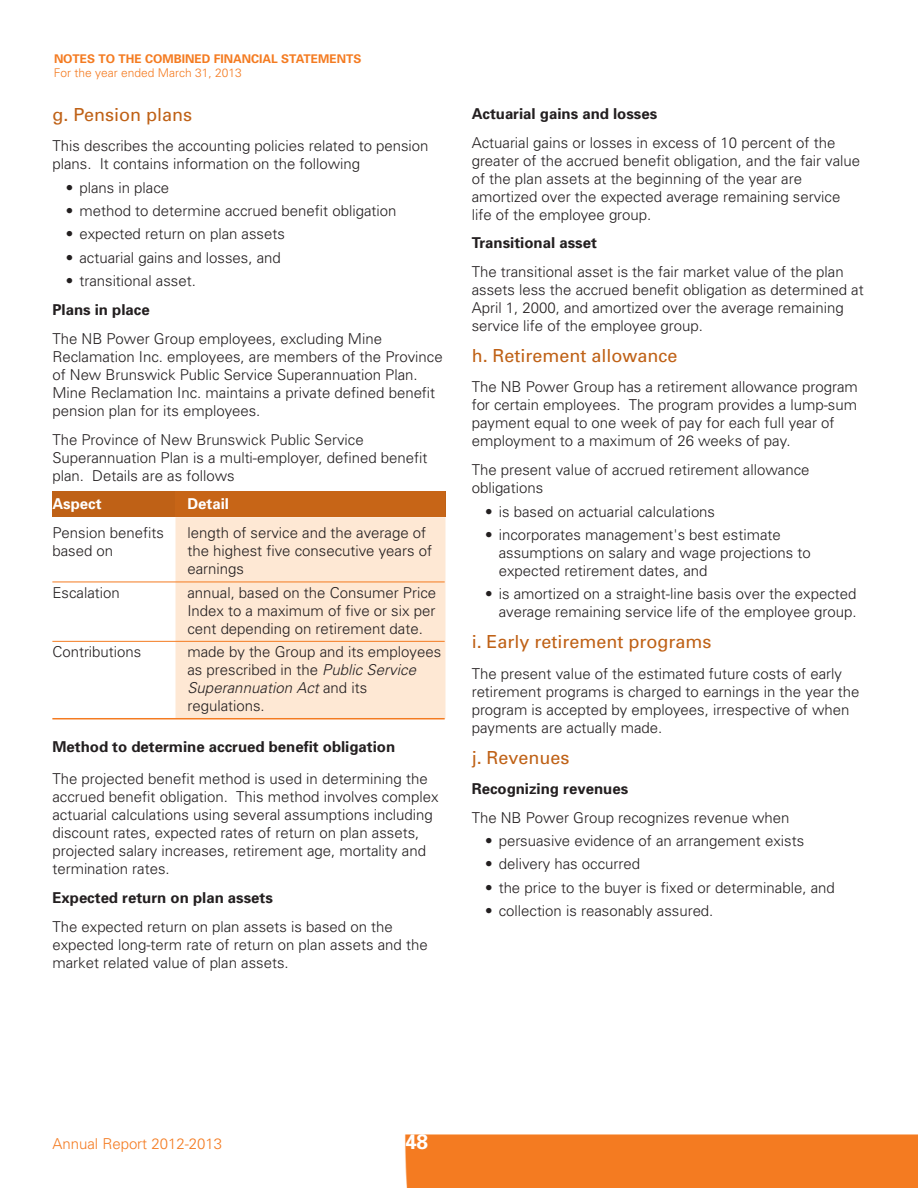
<style>
.page{position:relative;width:918px;height:1188px;background:#fff}
.page>*{position:absolute;margin:0;border:0;box-sizing:border-box;transform-origin:0 0}
.t1{font:700 21px "Univers";color:#fff}
.t2{font:18px "Univers";color:#bf6116}
.t3{font:300 15px/18px "Univers";color:#231f20}
.t4{font:700 15px "Univers";color:#231f20}
.t5{font:300 15px "Univers";color:#f47b21}
.t6{font:700 15px "Univers";color:#fff}
.t7{font:700 12px "Univers";color:#f47b21}
.t8{font:300 12px "Univers";color:#f47b21}
.s1{font-style:italic}
</style>
<div class="page">
<div style="left:52px;top:491px;width:393px;height:26px;background:#bf6116"></div>
<div style="left:176px;top:491px;width:270px;height:228px;background:#fee8d4"></div>
<div style="left:176px;top:491px;width:269px;height:26px;background:#c76517"></div>
<div style="left:405px;top:1134px;width:513px;height:54px;background:#f47b21"></div>
<hr style="left:52px;top:582px;width:393px;height:1px;background:#f47b21">
<hr style="left:52px;top:641px;width:393px;height:1px;background:#f47b21">
<hr style="left:52px;top:718px;width:393px;height:1px;background:#f47b21">
<p class="t7" style="left:54px;top:54px;width:309px">NOTES TO THE COMBINED FINANCIAL STATEMENTS</p>
<p class="t8" style="left:54px;top:68px;width:189px">For the year ended March 31, 2013</p>
<p class="t2" style="left:52px;top:108px;width:141px">g. Pension plans</p>
<p class="t3" style="left:52px;top:138px;width:378px">This describes the accounting policies related to pension plans. It contains information on the following</p>
<p class="t3" style="left:66px;top:180px;width:105px">• plans in place</p>
<p class="t3" style="left:66px;top:203px;width:332px">• method to determine accrued benefit obligation</p>
<p class="t3" style="left:66px;top:226px;width:221px">• expected return on plan assets</p>
<p class="t3" style="left:66px;top:250px;width:216px">• actuarial gains and losses, and</p>
<p class="t3" style="left:66px;top:273px;width:132px">• transitional asset.</p>
<p class="t4" style="left:52px;top:304px;width:99px">Plans in place</p>
<p class="t3" style="left:52px;top:331px;width:392px">The NB Power Group employees, excluding Mine Reclamation Inc. employees, are members of the Province of New Brunswick Public Service Superannuation Plan.<br>Mine Reclamation Inc. maintains a private defined benefit pension plan for its employees.</p>
<p class="t3" style="left:52px;top:432px;width:377px">The Province of New Brunswick Public Service<br>Superannuation Plan is a multi-employer, defined benefit plan. Details are as follows</p>
<p class="t6" style="left:52px;top:499px;width:51px">Aspect</p>
<p class="t6" style="left:187px;top:499px;width:43px">Detail</p>
<p class="t3" style="left:52px;top:525px;width:113px">Pension benefits</p>
<p class="t3" style="left:187px;top:525px;width:240px">length of service and the average of</p>
<p class="t3" style="left:52px;top:543px;width:62px">based on</p>
<p class="t3" style="left:187px;top:543px;width:246px">the highest five consecutive years of earnings</p>
<p class="t3" style="left:52px;top:585px;width:69px">Escalation</p>
<p class="t3" style="left:187px;top:585px;width:250px;text-align:justify">annual, based on the Consumer Price Index to a maximum of five or six per cent depending on retirement date.</p>
<p class="t3" style="left:52px;top:644px;width:91px">Contributions</p>
<p class="t3" style="left:187px;top:644px;width:255px">made by the Group and its employees as prescribed in the <span class="s1">Public Service<br>Superannuation Act</span> and its regulations.</p>
<p class="t4" style="left:52px;top:742px;width:344px">Method to determine accrued benefit obligation</p>
<p class="t3" style="left:52px;top:771px;width:388px">The projected benefit method is used in determining the accrued benefit obligation. This method involves complex actuarial calculations using several assumptions including discount rates, expected rates of return on plan assets, projected salary increases, retirement age, mortality and termination rates.</p>
<p class="t4" style="left:52px;top:892px;width:222px">Expected return on plan assets</p>
<p class="t3" style="left:52px;top:919px;width:377px">The expected return on plan assets is based on the expected long-term rate of return on plan assets and the market related value of plan assets.</p>
<p class="t4" style="left:472px;top:108px;width:187px">Actuarial gains and losses</p>
<p class="t3" style="left:472px;top:135px;width:390px">Actuarial gains or losses in excess of 10 percent of the greater of the accrued benefit obligation, and the fair value of the plan assets at the beginning of the year are amortized over the expected average remaining service life of the employee group.</p>
<p class="t4" style="left:472px;top:238px;width:127px">Transitional asset</p>
<p class="t3" style="left:472px;top:264px;width:394px">The transitional asset is the fair market value of the plan assets less the accrued benefit obligation as determined at April 1, 2000, and amortized over the average remaining service life of the employee group.</p>
<p class="t2" style="left:472px;top:349px;width:207px">h. Retirement allowance</p>
<p class="t3" style="left:472px;top:379px;width:388px">The NB Power Group has a retirement allowance program for certain employees. The program provides a lump-sum payment equal to one week of pay for each full year of employment to a maximum of 26 weeks of pay.</p>
<p class="t3" style="left:472px;top:462px;width:339px">The present value of accrued retirement allowance obligations</p>
<p class="t3" style="left:485px;top:504px;width:231px">• is based on actuarial calculations</p>
<p class="t3" style="left:499px;top:527px;width:314px;text-indent:-14px">• incorporates management's best estimate assumptions on salary and wage projections to expected retirement dates, and</p>
<p class="t3" style="left:485px;top:586px;width:373px;text-align:right">• is amortized on a straight-line basis over the expected average remaining service life of the employee group.</p>
<p class="t2" style="left:472px;top:635px;width:241px">i. Early retirement programs</p>
<p class="t3" style="left:472px;top:666px;width:389px">The present value of the estimated future costs of early retirement programs is charged to earnings in the year the program is accepted by employees, irrespective of when payments are actually made.</p>
<p class="t2" style="left:472px;top:751px;width:99px">j. Revenues</p>
<p class="t4" style="left:472px;top:783px;width:158px">Recognizing revenues</p>
<p class="t3" style="left:472px;top:810px;width:319px">The NB Power Group recognizes revenue when</p>
<p class="t3" style="left:485px;top:833px;width:321px">• persuasive evidence of an arrangement exists</p>
<p class="t3" style="left:485px;top:856px;width:157px">• delivery has occurred</p>
<p class="t3" style="left:485px;top:880px;width:351px">• the price to the buyer is fixed or determinable, and</p>
<p class="t3" style="left:485px;top:903px;width:230px">• collection is reasonably assured.</p>
<p class="t5" style="left:52px;top:1138px;width:171px">Annual Report 2012-2013</p>
<h1 class="t1" style="left:405px;top:1134px;width:25px">48</h1>
</div>
